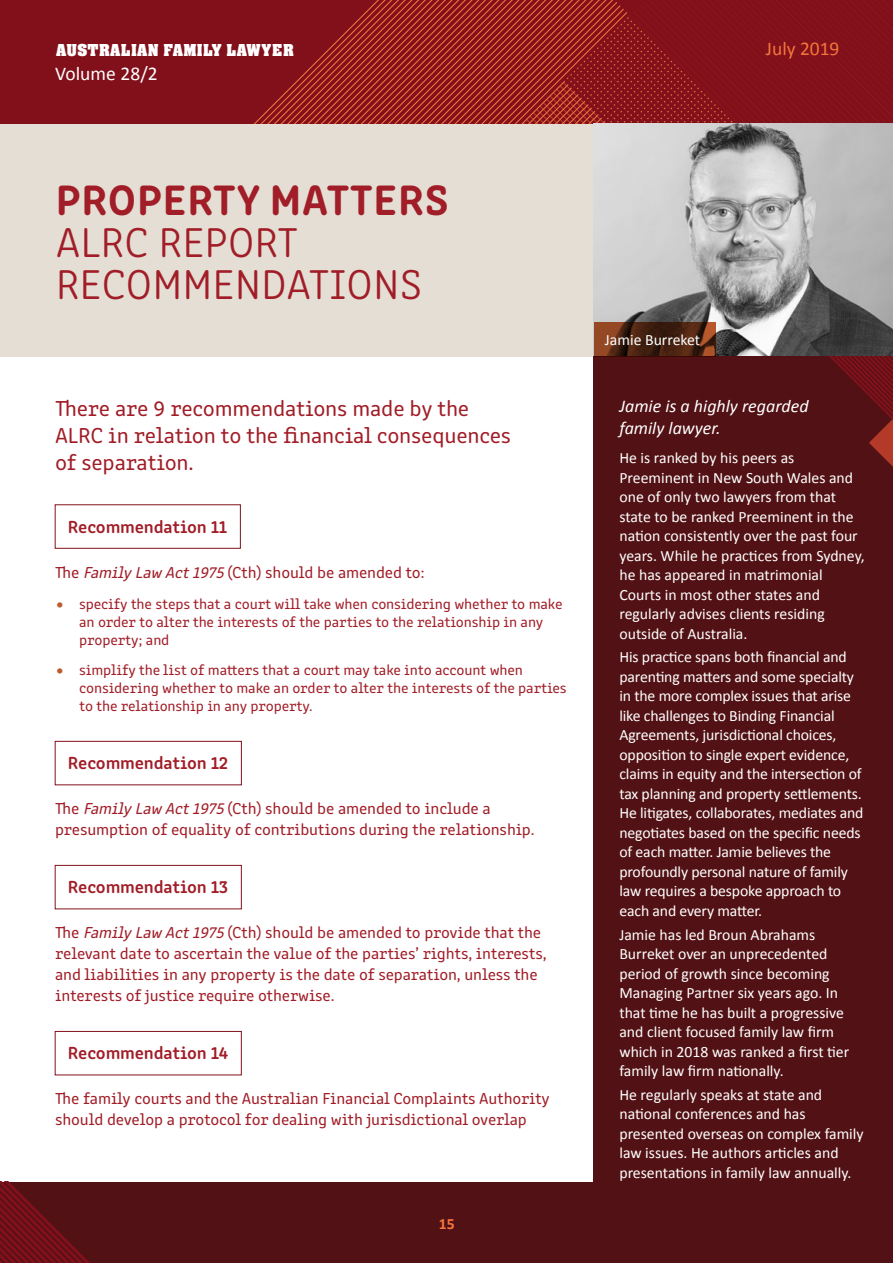
<style>
.page{position:relative;width:893px;height:1263px;background:#fff}
.page>*{position:absolute;margin:0;border:0;box-sizing:border-box;transform-origin:0 0}
.t1{font:300 43.5px/42px "Clone Rounded";color:#a11d27}
.t2{font:700 43.5px "Clone Rounded";letter-spacing:.02em;color:#a11d27}
.t3{font:22.5px/27px "Clone Rounded";letter-spacing:-.01em;color:#a11d27}
.t4{font:19.5px "Calibri";color:#fff}
.t5{font:19.5px "Calibri";color:#f4763c}
.t6{font:600 18px "Clone Rounded";letter-spacing:-.01em;color:#a11d27}
.t7{font:italic 18px/22.5px "Calibri";color:#fff}
.t8{font:18px "Aachen Bold Plain";letter-spacing:.02em;color:#fff}
.t9{font:16.5px/21px "Clone Rounded";letter-spacing:-.01em;color:#a11d27}
.t10{font:15.75px/19.5px "Calibri";letter-spacing:-.01em;color:#fff}
.t11{font:700 15.75px "Calibri";color:#f4763c}
.t12{font:15px/18px "Clone Rounded";letter-spacing:-.01em;color:#a11d27}
.s1{font-style:italic}
.s2{font-size:25.5px;color:#bd5c2e}
</style>
<div class="page">
<div style="left:0;top:0;width:893px;height:124px;background:#81101b"></div>
<svg style="left:254px;top:0;width:639px;height:124px"></svg>
<div style="left:0;top:1182px;width:893px;height:81px;background:#521114"></div>
<svg style="left:0;top:1182px;width:90px;height:81px"></svg>
<div style="left:0;top:124px;width:893px;height:232px;background:#e4ded5"></div>
<img style="left:594px;top:124px;width:299px;height:232px">
<div style="left:55px;top:504px;width:186px;height:45px;border:1px solid #81111b"></div>
<div style="left:55px;top:741px;width:187px;height:44px;border:1px solid #81111b"></div>
<div style="left:55px;top:865px;width:187px;height:44px;border:1px solid #81111b"></div>
<div style="left:55px;top:1031px;width:187px;height:44px;border:1px solid #81111b"></div>
<div style="left:594px;top:356px;width:299px;height:861px;background:#521114"></div>
<svg style="left:691px;top:356px;width:202px;height:111px"></svg>
<svg style="left:594px;top:322px;width:122px;height:34px"></svg>
<p class="t8" style="left:56px;top:39px;width:240px">AUSTRALIAN FAMILY LAWYER</p>
<p class="t4" style="left:55px;top:62px;width:104px">Volume 28/2</p>
<p class="t5" style="left:766px;top:36px;width:75px">July 2019</p>
<h1 class="t2" style="left:56px;top:165px;width:395px">PROPERTY MATTERS</h1>
<h1 class="t1" style="left:56px;top:218px;width:368px">ALRC REPORT<br>RECOMMENDATIONS</h1>
<h2 class="t3" style="left:55px;top:393px;width:457px">There are 9 recommendations made by the<br>ALRC in relation to the financial consequences of separation.</h2>
<p class="t6" style="left:68px;top:513px;width:161px">Recommendation 11</p>
<p class="t9" style="left:55px;top:560px;width:371px">The <span class="s1">FamilyLaw Act1975</span>(Cth) should be amended to:</p>
<p class="t12" style="left:79px;top:593px;width:485px;text-indent:-24px"><span class="s2">•</span> specify the steps that a court will take when considering whether to make an order to alter the interests of the parties to the relationship in any property; and</p>
<p class="t12" style="left:79px;top:660px;width:489px;text-indent:-24px"><span class="s2">•</span> simplify the list of matters that a court may take into account when considering whether to make an order to alter the interests of the parties to the relationship in any property.</p>
<p class="t6" style="left:68px;top:749px;width:162px">Recommendation 12</p>
<p class="t9" style="left:55px;top:797px;width:481px">The <span class="s1">FamilyLaw Act1975</span>(Cth) should be amended to include a presumption of equality of contributions during the relationship.</p>
<p class="t6" style="left:68px;top:873px;width:162px">Recommendation 13</p>
<p class="t9" style="left:55px;top:921px;width:493px">The <span class="s1">FamilyLaw Act1975</span>(Cth) should be amended to provide that the relevant date to ascertain the value of the parties’ rights, interests, and liabilities in any property is the date of separation, unless the interests of justice require otherwise.</p>
<p class="t6" style="left:68px;top:1039px;width:162px">Recommendation 14</p>
<p class="t9" style="left:55px;top:1087px;width:496px">The family courts and the Australian Financial Complaints Authority should develop a protocol for dealing with jurisdictional overlap</p>
<p class="t11" style="left:439px;top:1214px;width:17px">15</p>
<p class="t10" style="left:605px;top:330px;width:97px">Jamie Burreket</p>
<p class="t7" style="left:619px;top:394px;width:191px">Jamie is a highly regarded family lawyer.</p>
<p class="t10" style="left:619px;top:447px;width:247px">He is ranked by his peers as<br>Preeminent in New South Wales and one of only two lawyers from that state to be ranked Preeminent in the nation consistently over the past four years. While he practices from Sydney, he has appeared in matrimonial<br>Courts in most other states and regularly advises clients residing outside of Australia.</p>
<p class="t10" style="left:619px;top:647px;width:246px">His practice spans both financial and parenting matters and some specialty in the more complex issues that arise like challenges to Binding Financial Agreements, jurisdictional choices, opposition to single expert evidence, claims in equity and the intersection of tax planning and property settlements.<br>He litigates, collaborates, mediates and negotiates based on the specific needs of each matter. Jamie believes the profoundly personal nature of family law requires a bespoke approach to each and every matter.</p>
<p class="t10" style="left:619px;top:924px;width:231px">Jamie has led Broun Abrahams<br>Burreket over an unprecedented period of growth since becoming<br>Managing Partner six years ago. In that time he has built a progressive and client focused family law firm which in 2018 was ranked a first tier family law firm nationally.</p>
<p class="t10" style="left:619px;top:1084px;width:246px">He regularly speaks at state and national conferences and has presented overseas on complex family law issues. He authors articles and presentations in family law annually.</p>
</div>
